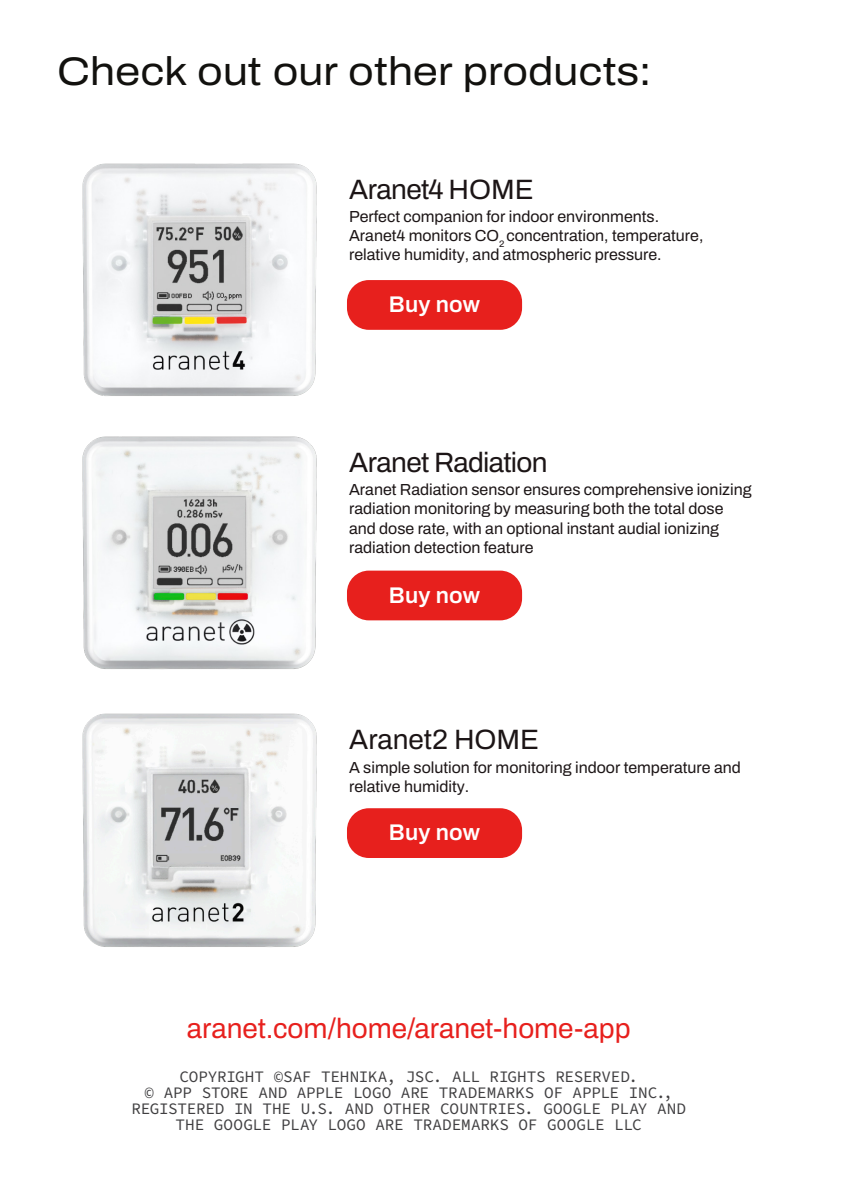
<style>
.page{position:relative;width:842px;height:1191px;background:#fff}
.page>*{position:absolute;margin:0;border:0;box-sizing:border-box;transform-origin:0 0}
.t1{font:40px "Archivo Semi Expanded";color:#12110e}
.t2{font:28px "Archivo";color:#e7201d}
.t3{font:28px "Archivo";letter-spacing:-.02em;color:#1c1516}
.t4{font:28px "Archivo";color:#1c1516}
.t5{font:600 22.6px "Archivo";letter-spacing:.01em;color:#fff}
.t6{font:16px/19.2px "Archivo";color:#1c1516}
.t7{font:200 16px/16px "Source Code Roman";letter-spacing:-.01em;color:#403f41;text-align:center}
</style>
<div class="page">
<img style="left:82px;top:713px;width:235px;height:234px">
<div style="left:347px;top:808px;width:175px;height:50px;background:#e7201d;border-radius:22px"></div>
<img style="left:82px;top:163px;width:235px;height:233px">
<div style="left:347px;top:280px;width:175px;height:50px;background:#e7201d;border-radius:22px"></div>
<img style="left:82px;top:436px;width:235px;height:234px">
<div style="left:347px;top:570px;width:175px;height:50px;background:#e7201d;border-radius:22px"></div>
<h1 class="t1" style="left:57px;top:41px;width:596px">Check out our other products:</h1>
<h2 class="t3" style="left:349px;top:168px;width:186px">Aranet4 HOME</h2>
<p class="t6" style="left:349px;top:207px;width:356px">Perfect companion for indoor environments.<br>Aranet4 monitors CO<sub>2</sub> concentration, temperature, relative humidity, and atmospheric pressure.</p>
<h3 class="t5" style="left:389px;top:288px;width:93px">Buy now</h3>
<h2 class="t3" style="left:349px;top:441px;width:200px">Aranet Radiation</h2>
<p class="t6" style="left:349px;top:480px;width:404px">Aranet Radiation sensor ensures comprehensive ionizing radiation monitoring by measuring both the total dose and dose rate, with an optional instant audial ionizing radiation detection feature</p>
<h3 class="t5" style="left:389px;top:578px;width:93px">Buy now</h3>
<h2 class="t4" style="left:349px;top:719px;width:192px">Aranet2 HOME</h2>
<p class="t6" style="left:349px;top:757px;width:393px">A simple solution for monitoring indoor temperature and relative humidity.</p>
<h3 class="t5" style="left:389px;top:815px;width:93px">Buy now</h3>
<h2 class="t2" style="left:187px;top:1007px;width:445px">aranet.com/home/aranet-home-app</h2>
<p class="t7" style="left:131px;top:1069px;width:556px">COPYRIGHT ©SAF TEHNIKA, JSC. ALL RIGHTS RESERVED.<br>© APP STORE AND APPLE LOGO ARE TRADEMARKS OF APPLE INC., REGISTERED IN THE U.S. AND OTHER COUNTRIES. GOOGLE PLAY AND THE GOOGLE PLAY LOGO ARE TRADEMARKS OF GOOGLE LLC</p>
</div>
